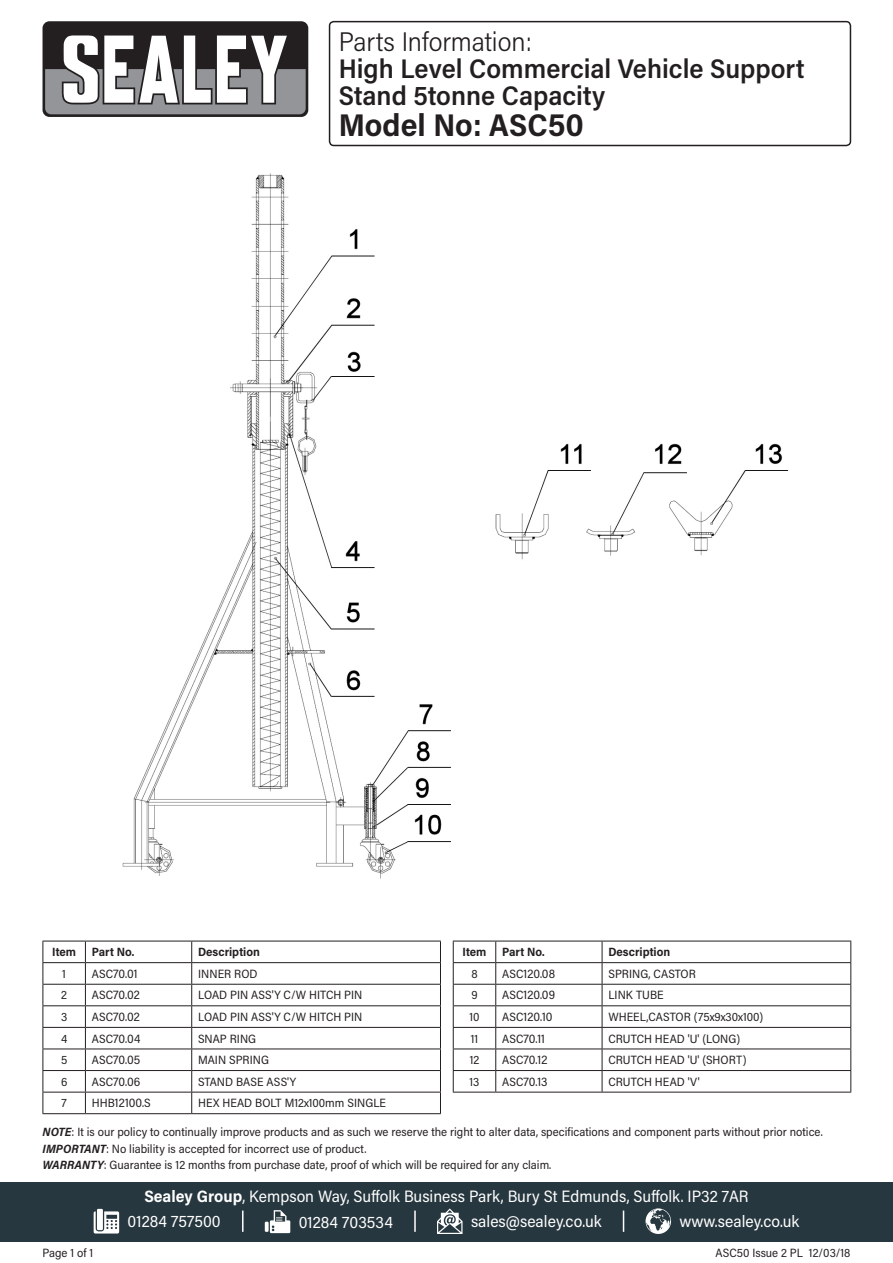
<style>
.page{position:relative;width:893px;height:1263px;background:#fff}
.page>*{position:absolute;margin:0;border:0;box-sizing:border-box;transform-origin:0 0}
.Model_Number{font:700 31.5px "Acumin Pro Semi Cond";color:#231f20}
.Product_Description{font:600 27px/27px "Acumin Pro Semi Cond";color:#231f20}
.Parts_Information{font:300 27px "Acumin Pro Semi Cond";color:#231f20}
.Address{font:16.5px "Acumin Pro Semi Cond";color:#fff}
.Contact_Info{font:16.5px "Acumin Pro Semi Cond";color:#fff}
.Disclaimer{font:12px "Acumin Pro Semi Cond";color:#231f20}
.Table_Body{font:12px "Acumin Pro Semi Cond";color:#231f20}
.Part_No__Body{font:12px "Acumin Pro Semi Cond";color:#231f20}
.Part_Description_HDR{font:700 12px "Acumin Pro Semi Cond";color:#231f20}
.Document_Info{font:12px "Acumin Pro Semi Cond";color:#231f20}
.Item_Body{font:12px "Acumin Pro Semi Cond";letter-spacing:.005em;color:#231f20}
.Item_HDR{font:700 12px "Acumin Pro Semi Cond";letter-spacing:-.005em;color:#231f20}
.s1{font-weight:700;font-style:italic}
.s2{font-weight:700}
</style>
<div class="page">
<div style="left:43px;top:21px;width:265px;height:96px;background:#231f20;border-radius:7px"></div>
<svg style="left:45px;top:35px;width:261px;height:79px"></svg>
<div style="left:0;top:1182px;width:893px;height:60px;background:#27373f"></div>
<svg style="left:94px;top:1211px;width:25px;height:22px"></svg>
<div style="left:97px;top:1209px;width:6px;height:21px;background:#fff"></div>
<svg style="left:265px;top:1222px;width:4px;height:10px"></svg>
<svg style="left:270px;top:1210px;width:20px;height:23px"></svg>
<svg style="left:437px;top:1208px;width:25px;height:26px"></svg>
<svg style="left:645px;top:1208px;width:26px;height:26px"></svg>
<hr style="left:242px;top:1210px;width:2px;height:22px;background:#fff">
<svg style="left:623px;top:1210px;width:1px;height:22px"></svg>
<hr style="left:414px;top:1210px;width:2px;height:22px;background:#fff">
<img style="left:122px;top:173px;width:667px;height:706px">
<div style="left:329px;top:21px;width:522px;height:125px;border:2px solid #231f20;border-radius:4px"></div>
<hr style="left:43px;top:941px;width:42px;height:1px;background:#231f20">
<hr style="left:85px;top:941px;width:107px;height:1px;background:#231f20">
<hr style="left:192px;top:941px;width:249px;height:1px;background:#231f20">
<hr style="left:43px;top:962px;width:42px;height:1px;background:#231f20">
<hr style="left:85px;top:962px;width:107px;height:1px;background:#231f20">
<hr style="left:192px;top:962px;width:249px;height:1px;background:#231f20">
<hr style="left:43px;top:984px;width:42px;height:1px;background:#231f20">
<hr style="left:85px;top:984px;width:107px;height:1px;background:#231f20">
<hr style="left:192px;top:984px;width:249px;height:1px;background:#231f20">
<hr style="left:43px;top:1005px;width:42px;height:1px;background:#231f20">
<hr style="left:85px;top:1005px;width:107px;height:1px;background:#231f20">
<hr style="left:192px;top:1005px;width:249px;height:1px;background:#231f20">
<hr style="left:43px;top:1027px;width:42px;height:1px;background:#231f20">
<hr style="left:85px;top:1027px;width:107px;height:1px;background:#231f20">
<hr style="left:192px;top:1027px;width:249px;height:1px;background:#231f20">
<hr style="left:43px;top:1048px;width:42px;height:1px;background:#231f20">
<hr style="left:85px;top:1048px;width:107px;height:1px;background:#231f20">
<hr style="left:192px;top:1048px;width:249px;height:1px;background:#231f20">
<hr style="left:43px;top:1070px;width:42px;height:1px;background:#231f20">
<hr style="left:85px;top:1070px;width:107px;height:1px;background:#231f20">
<hr style="left:192px;top:1070px;width:249px;height:1px;background:#231f20">
<hr style="left:43px;top:1092px;width:42px;height:1px;background:#231f20">
<svg style="left:43px;top:941px;width:1px;height:172px"></svg>
<hr style="left:85px;top:1092px;width:107px;height:1px;background:#231f20">
<svg style="left:85px;top:941px;width:1px;height:172px"></svg>
<hr style="left:192px;top:1092px;width:249px;height:1px;background:#231f20">
<svg style="left:191px;top:941px;width:1px;height:172px"></svg>
<svg style="left:440px;top:941px;width:1px;height:172px"></svg>
<hr style="left:43px;top:1113px;width:42px;height:1px;background:#231f20">
<hr style="left:85px;top:1113px;width:107px;height:1px;background:#231f20">
<hr style="left:192px;top:1113px;width:249px;height:1px;background:#231f20">
<hr style="left:453px;top:941px;width:43px;height:1px;background:#231f20">
<hr style="left:496px;top:941px;width:106px;height:1px;background:#231f20">
<hr style="left:602px;top:941px;width:249px;height:1px;background:#231f20">
<hr style="left:453px;top:962px;width:43px;height:1px;background:#231f20">
<hr style="left:496px;top:962px;width:106px;height:1px;background:#231f20">
<hr style="left:602px;top:962px;width:249px;height:1px;background:#231f20">
<hr style="left:453px;top:984px;width:43px;height:1px;background:#231f20">
<hr style="left:496px;top:984px;width:106px;height:1px;background:#231f20">
<hr style="left:602px;top:984px;width:249px;height:1px;background:#231f20">
<hr style="left:453px;top:1005px;width:43px;height:1px;background:#231f20">
<hr style="left:496px;top:1005px;width:106px;height:1px;background:#231f20">
<hr style="left:602px;top:1005px;width:249px;height:1px;background:#231f20">
<hr style="left:453px;top:1027px;width:43px;height:1px;background:#231f20">
<hr style="left:496px;top:1027px;width:106px;height:1px;background:#231f20">
<hr style="left:602px;top:1027px;width:249px;height:1px;background:#231f20">
<hr style="left:453px;top:1048px;width:43px;height:1px;background:#231f20">
<hr style="left:496px;top:1048px;width:106px;height:1px;background:#231f20">
<hr style="left:602px;top:1048px;width:249px;height:1px;background:#231f20">
<hr style="left:453px;top:1070px;width:43px;height:1px;background:#231f20">
<svg style="left:453px;top:941px;width:1px;height:151px"></svg>
<hr style="left:496px;top:1070px;width:106px;height:1px;background:#231f20">
<svg style="left:495px;top:941px;width:1px;height:151px"></svg>
<hr style="left:602px;top:1070px;width:249px;height:1px;background:#231f20">
<svg style="left:602px;top:941px;width:1px;height:151px"></svg>
<svg style="left:850px;top:941px;width:1px;height:151px"></svg>
<hr style="left:453px;top:1092px;width:43px;height:1px;background:#231f20">
<hr style="left:496px;top:1092px;width:106px;height:1px;background:#231f20">
<hr style="left:602px;top:1092px;width:249px;height:1px;background:#231f20">
<p class="Parts_Information" style="left:339px;top:23px;width:195px">Parts Information:</p>
<p class="Product_Description" style="left:339px;top:54px;width:467px">High Level Commercial Vehicle Support<br>Stand 5tonne Capacity</p>
<p class="Model_Number" style="left:339px;top:103px;width:247px">Model No: ASC50</p>
<p class="Item_HDR" style="left:52px;top:944px;width:25px">Item</p>
<p class="Part_Description_HDR" style="left:92px;top:944px;width:44px">Part No.</p>
<p class="Part_Description_HDR" style="left:198px;top:944px;width:63px">Description</p>
<p class="Item_Body" style="left:62px;top:965px;width:5px">1</p>
<p class="Part_No__Body" style="left:92px;top:965px;width:47px">ASC70.01</p>
<p class="Table_Body" style="left:198px;top:965px;width:61px">INNER ROD</p>
<p class="Item_Body" style="left:61px;top:987px;width:7px">2</p>
<p class="Part_No__Body" style="left:92px;top:987px;width:50px">ASC70.02</p>
<p class="Table_Body" style="left:198px;top:987px;width:166px">LOAD PIN ASS'Y C/W HITCH PIN</p>
<p class="Item_Body" style="left:61px;top:1008px;width:8px">3</p>
<p class="Part_No__Body" style="left:92px;top:1008px;width:50px">ASC70.02</p>
<p class="Table_Body" style="left:198px;top:1008px;width:166px">LOAD PIN ASS'Y C/W HITCH PIN</p>
<p class="Item_Body" style="left:61px;top:1030px;width:8px">4</p>
<p class="Part_No__Body" style="left:92px;top:1030px;width:50px">ASC70.04</p>
<p class="Table_Body" style="left:198px;top:1030px;width:60px">SNAP RING</p>
<p class="Item_Body" style="left:61px;top:1052px;width:8px">5</p>
<p class="Part_No__Body" style="left:92px;top:1052px;width:50px">ASC70.05</p>
<p class="Table_Body" style="left:198px;top:1052px;width:72px">MAIN SPRING</p>
<p class="Item_Body" style="left:61px;top:1073px;width:8px">6</p>
<p class="Part_No__Body" style="left:92px;top:1073px;width:50px">ASC70.06</p>
<p class="Table_Body" style="left:198px;top:1073px;width:99px">STAND BASE ASS'Y</p>
<p class="Item_Body" style="left:62px;top:1095px;width:7px">7</p>
<p class="Part_No__Body" style="left:92px;top:1095px;width:60px">HHB12100.S</p>
<p class="Table_Body" style="left:198px;top:1095px;width:189px">HEX HEAD BOLT M12x100mm SINGLE</p>
<p class="Item_HDR" style="left:463px;top:944px;width:25px">Item</p>
<p class="Part_Description_HDR" style="left:502px;top:944px;width:44px">Part No.</p>
<p class="Part_Description_HDR" style="left:608px;top:944px;width:63px">Description</p>
<p class="Item_Body" style="left:471px;top:965px;width:8px">8</p>
<p class="Part_No__Body" style="left:502px;top:965px;width:54px">ASC120.08</p>
<p class="Table_Body" style="left:608px;top:965px;width:89px">SPRING, CASTOR</p>
<p class="Item_Body" style="left:471px;top:987px;width:8px">9</p>
<p class="Part_No__Body" style="left:502px;top:987px;width:54px">ASC120.09</p>
<p class="Table_Body" style="left:608px;top:987px;width:57px">LINK TUBE</p>
<p class="Item_Body" style="left:469px;top:1008px;width:12px">10</p>
<p class="Part_No__Body" style="left:502px;top:1008px;width:52px">ASC120.10</p>
<p class="Table_Body" style="left:608px;top:1008px;width:156px">WHEEL,CASTOR (75x9x30x100)</p>
<p class="Item_Body" style="left:471px;top:1030px;width:9px">11</p>
<p class="Part_No__Body" style="left:502px;top:1030px;width:44px">ASC70.11</p>
<p class="Table_Body" style="left:608px;top:1030px;width:133px">CRUTCH HEAD 'U' (LONG)</p>
<p class="Item_Body" style="left:470px;top:1052px;width:11px">12</p>
<p class="Part_No__Body" style="left:502px;top:1052px;width:47px">ASC70.12</p>
<p class="Table_Body" style="left:608px;top:1052px;width:140px">CRUTCH HEAD 'U' (SHORT)</p>
<p class="Item_Body" style="left:469px;top:1073px;width:11px">13</p>
<p class="Part_No__Body" style="left:502px;top:1073px;width:47px">ASC70.13</p>
<p class="Table_Body" style="left:608px;top:1073px;width:93px">CRUTCH HEAD 'V'</p>
<p class="Disclaimer" style="left:43px;top:1124px;width:782px"><span class="s1">NOTE</span>: It is our policy to continually improve products and as such we reserve the right to alter data, specifications and component parts without prior notice.</p>
<p class="Disclaimer" style="left:43px;top:1140px;width:326px"><span class="s1">IMPORTANT</span>: No liability is accepted for incorrect use of product.</p>
<p class="Disclaimer" style="left:43px;top:1157px;width:510px"><span class="s1">WARRANTY</span>: Guarantee is 12 months from purchase date, proof of which will be required for any claim.</p>
<p class="Document_Info" style="left:43px;top:1244px;width:52px">Page 1 of 1</p>
<p class="Address" style="left:144px;top:1185px;width:606px"><span class="s2">Sealey Group</span>, Kempson Way, Suffolk Business Park, Bury St Edmunds, Suffolk. IP32 7AR</p>
<p class="Contact_Info" style="left:128px;top:1210px;width:95px">01284 757500</p>
<p class="Contact_Info" style="left:299px;top:1210px;width:96px">01284 703534</p>
<p class="Contact_Info" style="left:471px;top:1210px;width:132px">sales@sealey.co.uk</p>
<p class="Contact_Info" style="left:680px;top:1210px;width:121px">www.sealey.co.uk</p>
<p class="Document_Info" style="left:715px;top:1244px;width:136px">ASC50 Issue 2 PL 12/03/18</p>
</div>
